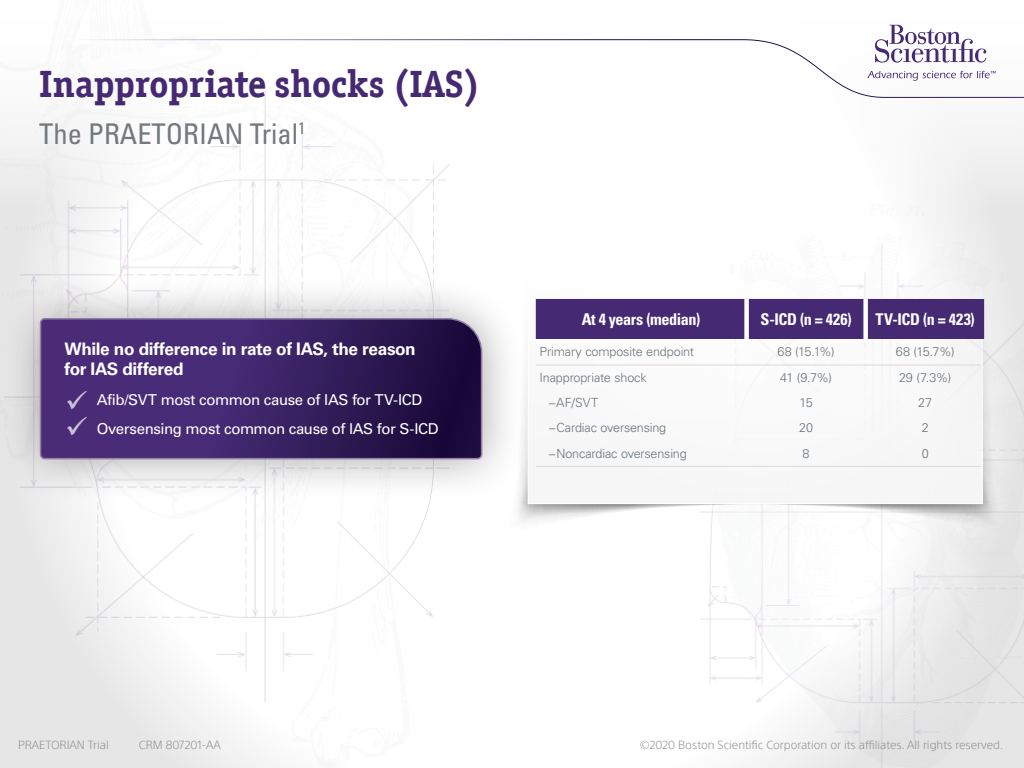
<style>
.page{position:relative;width:1024px;height:768px;background:#fff}
.page>*{position:absolute;margin:0;border:0;box-sizing:border-box;transform-origin:0 0}
.t1{font:700 38px "Officina Ser ITC";color:#452a73}
.t2{font:condensed 28.5px "Univers LT Std";color:#73797c}
.bullet_point{font:700 17.25px/20.7px "Univers LT Std";letter-spacing:-.02em;color:#fff}
.t3{font:700 condensed 16.2px "Univers LT Std";letter-spacing:-.02em;color:#fff}
.bullet_point-2{font:15px "Univers LT Std";letter-spacing:-.025em;color:#fff}
.t4{font:300 12.6px "Univers LT Std";letter-spacing:-.01em;color:#6a747b}
.t5{font:300 11.5px "SST";color:#8c8c8c}
</style>
<div class="page">
<img style="left:701px;top:203px;width:323px;height:565px">
<img style="left:0;top:98px;width:448px;height:670px">
<svg style="left:889px;top:25px;width:81px;height:14px"></svg>
<svg style="left:85px;top:39px;width:939px;height:59px"></svg>
<svg style="left:525px;top:368px;width:230px;height:174px"></svg>
<svg style="left:755px;top:278px;width:252px;height:264px"></svg>
<svg style="left:518px;top:433px;width:479px;height:96px"></svg>
<svg style="left:528px;top:278px;width:454px;height:226px"></svg>
<div style="left:536px;top:299px;width:448px;height:40px;background:#452a73"></div>
<hr style="left:535px;top:298px;width:212px;height:1px;background:#edeff1">
<hr style="left:535px;top:299px;width:1px;height:40px;background:#edeff1">
<hr style="left:747px;top:298px;width:119px;height:1px;background:#edeff1">
<hr style="left:866px;top:298px;width:119px;height:1px;background:#edeff1">
<hr style="left:984px;top:299px;width:1px;height:40px;background:#edeff1">
<div style="left:744px;top:299px;width:5px;height:40px;background:#fff"></div>
<div style="left:863px;top:299px;width:5px;height:40px;background:#fff"></div>
<div style="left:0;top:275px;width:525px;height:227px;background:#000;opacity:.35"></div>
<svg style="left:39px;top:317px;width:444px;height:143px;background:#3e2666"></svg>
<hr style="left:536px;top:365px;width:445px;height:1px;background:#d9d9d9">
<hr style="left:536px;top:466px;width:445px;height:1px;background:#d9d9d9">
<svg style="left:67px;top:390px;width:20px;height:19px"></svg>
<svg style="left:67px;top:417px;width:20px;height:19px"></svg>
<p class="t1" style="left:39px;top:60px;width:443px">Inappropriate shocks (IAS)</p>
<p class="t2" style="left:39px;top:116px;width:268px">The PRAETORIAN Trial<sup>1</sup></p>
<p class="bullet_point" style="left:64px;top:338px;width:353px">While no difference in rate of IAS, the reason for IAS differed</p>
<p class="bullet_point-2" style="left:97px;top:391px;width:327px">Afib/SVT most common cause of IAS for TV-ICD</p>
<p class="bullet_point-2" style="left:97px;top:420px;width:343px">Oversensing most common cause of IAS for S-ICD</p>
<p class="t3" style="left:582px;top:309px;width:120px">At 4 years (median)</p>
<p class="t3" style="left:761px;top:309px;width:93px">S-ICD (n = 426)</p>
<p class="t3" style="left:876px;top:309px;width:101px">TV-ICD (n = 423)</p>
<p class="t4" style="left:540px;top:344px;width:156px">Primary composite endpoint</p>
<p class="t4" style="left:778px;top:344px;width:59px">68 (15.1%)</p>
<p class="t4" style="left:896px;top:344px;width:60px">68 (15.7%)</p>
<p class="t4" style="left:540px;top:369px;width:109px">Inappropriate shock</p>
<p class="t4" style="left:780px;top:369px;width:53px">41 (9.7%)</p>
<p class="t4" style="left:899px;top:369px;width:54px">29 (7.3%)</p>
<p class="t4" style="left:548px;top:395px;width:52px">−AF/SVT</p>
<p class="t4" style="left:800px;top:395px;width:15px">15</p>
<p class="t4" style="left:918px;top:395px;width:15px">27</p>
<p class="t4" style="left:548px;top:420px;width:120px">−Cardiac oversensing</p>
<p class="t4" style="left:799px;top:420px;width:15px">20</p>
<p class="t4" style="left:922px;top:420px;width:9px">2</p>
<p class="t4" style="left:548px;top:445px;width:140px">−Noncardiac oversensing</p>
<p class="t4" style="left:803px;top:445px;width:9px">8</p>
<p class="t4" style="left:922px;top:445px;width:9px">0</p>
<p class="t5" style="left:18px;top:738px;width:92px">PRAETORIAN Trial</p>
<p class="t5" style="left:139px;top:738px;width:84px">CRM 807201-AA</p>
<p class="t5" style="left:640px;top:738px;width:365px">©2020 Boston Scientific Corporation or its affiliates. All rights reserved.</p>
</div>
